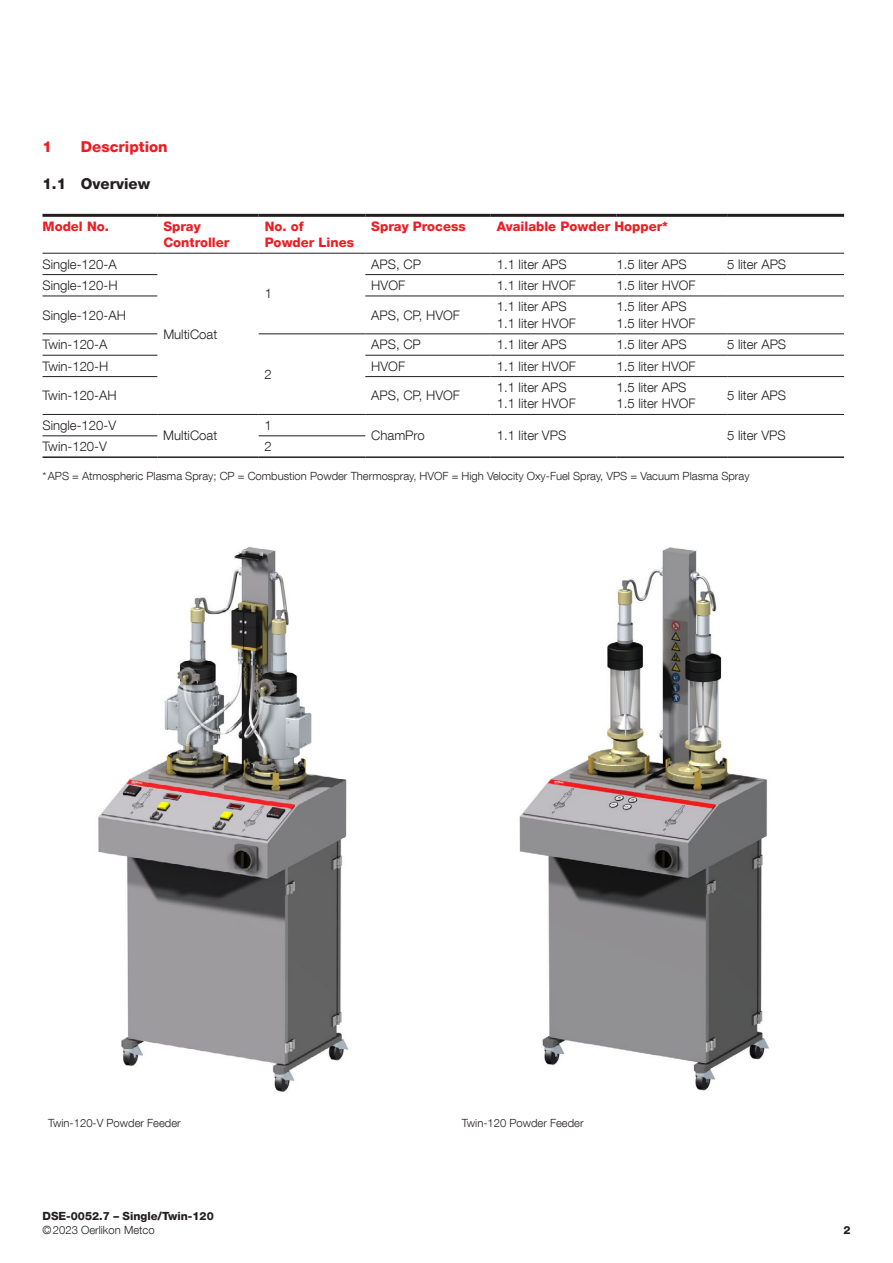
<style>
.page{position:relative;width:893px;height:1263px;background:#fff}
.page>*{position:absolute;margin:0;border:0;box-sizing:border-box;transform-origin:0 0}
.t1{font:800 15px "Helvetica Neue LT Com";color:#ee1d23}
.t2{font:800 15px "Helvetica Neue LT Com";color:#231f20}
.t3{font:300 13.2px/16.5px "Helvetica Neue LT Com";color:#231f20}
.t4{font:800 13.2px/16.5px "Helvetica Neue LT Com";color:#ee1d23}
.t5{font:300 11.25px "Helvetica Neue LT Com";color:#231f20}
.t6{font:800 11.25px "Helvetica Neue LT Com";color:#231f20}
</style>
<div class="page">
<hr style="left:43px;top:214px;width:114px;height:3px;background:#231f20">
<hr style="left:157px;top:214px;width:102px;height:3px;background:#231f20">
<hr style="left:259px;top:214px;width:106px;height:3px;background:#231f20">
<hr style="left:365px;top:214px;width:126px;height:3px;background:#231f20">
<hr style="left:491px;top:214px;width:126px;height:3px;background:#231f20">
<hr style="left:617px;top:214px;width:110px;height:3px;background:#231f20">
<hr style="left:727px;top:214px;width:117px;height:3px;background:#231f20">
<hr style="left:43px;top:253px;width:114px;height:1px;background:#231f20">
<hr style="left:157px;top:253px;width:102px;height:1px;background:#231f20">
<hr style="left:259px;top:253px;width:106px;height:1px;background:#231f20">
<hr style="left:365px;top:253px;width:126px;height:1px;background:#231f20">
<hr style="left:491px;top:253px;width:126px;height:1px;background:#231f20">
<hr style="left:617px;top:253px;width:110px;height:1px;background:#231f20">
<hr style="left:727px;top:253px;width:117px;height:1px;background:#231f20">
<hr style="left:43px;top:456px;width:114px;height:2px;background:#231f20">
<hr style="left:157px;top:456px;width:102px;height:2px;background:#231f20">
<hr style="left:259px;top:456px;width:106px;height:2px;background:#231f20">
<hr style="left:365px;top:456px;width:126px;height:2px;background:#231f20">
<hr style="left:491px;top:456px;width:126px;height:2px;background:#231f20">
<hr style="left:617px;top:456px;width:110px;height:2px;background:#231f20">
<hr style="left:727px;top:456px;width:117px;height:2px;background:#231f20">
<hr style="left:43px;top:274px;width:114px;height:1px;background:#231f20">
<hr style="left:365px;top:274px;width:126px;height:1px;background:#231f20">
<hr style="left:491px;top:274px;width:126px;height:1px;background:#231f20">
<hr style="left:617px;top:274px;width:110px;height:1px;background:#231f20">
<hr style="left:727px;top:274px;width:117px;height:1px;background:#231f20">
<hr style="left:43px;top:296px;width:114px;height:1px;background:#231f20">
<hr style="left:365px;top:296px;width:126px;height:1px;background:#231f20">
<hr style="left:491px;top:296px;width:126px;height:1px;background:#231f20">
<hr style="left:617px;top:296px;width:110px;height:1px;background:#231f20">
<hr style="left:727px;top:296px;width:117px;height:1px;background:#231f20">
<hr style="left:43px;top:334px;width:114px;height:1px;background:#231f20">
<hr style="left:259px;top:334px;width:106px;height:1px;background:#231f20">
<hr style="left:365px;top:334px;width:126px;height:1px;background:#231f20">
<hr style="left:491px;top:334px;width:126px;height:1px;background:#231f20">
<hr style="left:617px;top:334px;width:110px;height:1px;background:#231f20">
<hr style="left:727px;top:334px;width:117px;height:1px;background:#231f20">
<hr style="left:43px;top:355px;width:114px;height:1px;background:#231f20">
<hr style="left:365px;top:355px;width:126px;height:1px;background:#231f20">
<hr style="left:491px;top:355px;width:126px;height:1px;background:#231f20">
<hr style="left:617px;top:355px;width:110px;height:1px;background:#231f20">
<hr style="left:727px;top:355px;width:117px;height:1px;background:#231f20">
<hr style="left:43px;top:376px;width:114px;height:1px;background:#231f20">
<hr style="left:365px;top:376px;width:126px;height:1px;background:#231f20">
<hr style="left:491px;top:376px;width:126px;height:1px;background:#231f20">
<hr style="left:617px;top:376px;width:110px;height:1px;background:#231f20">
<hr style="left:727px;top:376px;width:117px;height:1px;background:#231f20">
<hr style="left:43px;top:414px;width:114px;height:1px;background:#231f20">
<hr style="left:157px;top:414px;width:102px;height:1px;background:#231f20">
<hr style="left:259px;top:414px;width:106px;height:1px;background:#231f20">
<hr style="left:365px;top:414px;width:126px;height:1px;background:#231f20">
<hr style="left:491px;top:414px;width:126px;height:1px;background:#231f20">
<hr style="left:617px;top:414px;width:110px;height:1px;background:#231f20">
<hr style="left:727px;top:414px;width:117px;height:1px;background:#231f20">
<hr style="left:43px;top:436px;width:114px;height:1px;background:#231f20">
<hr style="left:259px;top:436px;width:106px;height:1px;background:#231f20">
<img style="left:98px;top:546px;width:251px;height:546px">
<img style="left:519px;top:547px;width:250px;height:544px">
<p class="t1" style="left:43px;top:137px;width:11px">1</p>
<p class="t1" style="left:81px;top:137px;width:88px">Description</p>
<p class="t2" style="left:43px;top:175px;width:109px">1.1 Overview</p>
<p class="t4" style="left:43px;top:218px;width:68px">Model No.</p>
<p class="t4" style="left:163px;top:218px;width:68px">Spray<br>Controller</p>
<p class="t4" style="left:265px;top:218px;width:91px">No. of<br>Powder Lines</p>
<p class="t4" style="left:371px;top:218px;width:96px">Spray Process</p>
<p class="t4" style="left:497px;top:218px;width:173px">Available Powder Hopper*</p>
<p class="t3" style="left:43px;top:255px;width:76px">Single-120-A</p>
<p class="t3" style="left:371px;top:255px;width:51px">APS, CP</p>
<p class="t3" style="left:497px;top:255px;width:72px">1.1 liter APS</p>
<p class="t3" style="left:617px;top:255px;width:72px">1.5 liter APS</p>
<p class="t3" style="left:727px;top:255px;width:61px">5 liter APS</p>
<p class="t3" style="left:43px;top:277px;width:77px">Single-120-H</p>
<p class="t3" style="left:371px;top:277px;width:35px">HVOF</p>
<p class="t3" style="left:497px;top:277px;width:81px">1.1 liter HVOF</p>
<p class="t3" style="left:617px;top:277px;width:81px">1.5 liter HVOF</p>
<p class="t3" style="left:43px;top:306px;width:85px">Single-120-AH</p>
<p class="t3" style="left:371px;top:306px;width:90px">APS, CP, HVOF</p>
<p class="t3" style="left:497px;top:298px;width:81px">1.1 liter APS<br>1.1 liter HVOF</p>
<p class="t3" style="left:617px;top:298px;width:81px">1.5 liter APS<br>1.5 liter HVOF</p>
<p class="t3" style="left:42px;top:336px;width:66px">Twin-120-A</p>
<p class="t3" style="left:265px;top:366px;width:9px">2</p>
<p class="t3" style="left:265px;top:285px;width:9px">1</p>
<p class="t3" style="left:163px;top:325px;width:55px">MultiCoat</p>
<p class="t3" style="left:371px;top:336px;width:51px">APS, CP</p>
<p class="t3" style="left:497px;top:336px;width:72px">1.1 liter APS</p>
<p class="t3" style="left:617px;top:336px;width:72px">1.5 liter APS</p>
<p class="t3" style="left:727px;top:336px;width:61px">5 liter APS</p>
<p class="t3" style="left:42px;top:357px;width:67px">Twin-120-H</p>
<p class="t3" style="left:371px;top:357px;width:35px">HVOF</p>
<p class="t3" style="left:497px;top:357px;width:81px">1.1 liter HVOF</p>
<p class="t3" style="left:617px;top:357px;width:81px">1.5 liter HVOF</p>
<p class="t3" style="left:42px;top:387px;width:76px">Twin-120-AH</p>
<p class="t3" style="left:371px;top:387px;width:90px">APS, CP, HVOF</p>
<p class="t3" style="left:497px;top:379px;width:81px">1.1 liter APS<br>1.1 liter HVOF</p>
<p class="t3" style="left:616px;top:379px;width:81px">1.5 liter APS<br>1.5 liter HVOF</p>
<p class="t3" style="left:727px;top:387px;width:61px">5 liter APS</p>
<p class="t3" style="left:42px;top:417px;width:75px">Single-120-V</p>
<p class="t3" style="left:163px;top:427px;width:55px">MultiCoat</p>
<p class="t3" style="left:265px;top:417px;width:9px">1</p>
<p class="t3" style="left:371px;top:427px;width:55px">ChamPro</p>
<p class="t3" style="left:497px;top:427px;width:71px">1.1 liter VPS</p>
<p class="t3" style="left:727px;top:427px;width:60px">5 liter VPS</p>
<p class="t3" style="left:42px;top:438px;width:66px">Twin-120-V</p>
<p class="t3" style="left:265px;top:438px;width:9px">2</p>
<p class="t5" style="left:43px;top:469px;width:708px">*APS = Atmospheric Plasma Spray; CP = Combustion Powder Thermospray, HVOF = High Velocity Oxy-Fuel Spray, VPS = Vacuum Plasma Spray</p>
<p class="t5" style="left:48px;top:1116px;width:134px">Twin-120-V Powder Feeder</p>
<p class="t5" style="left:462px;top:1116px;width:123px">Twin-120 Powder Feeder</p>
<p class="t6" style="left:43px;top:1209px;width:173px">DSE-0052.7 – Single/Twin-120</p>
<p class="t5" style="left:43px;top:1223px;width:114px">©2023 Oerlikon Metco</p>
<p class="t6" style="left:843px;top:1223px;width:9px">2</p>
</div>
